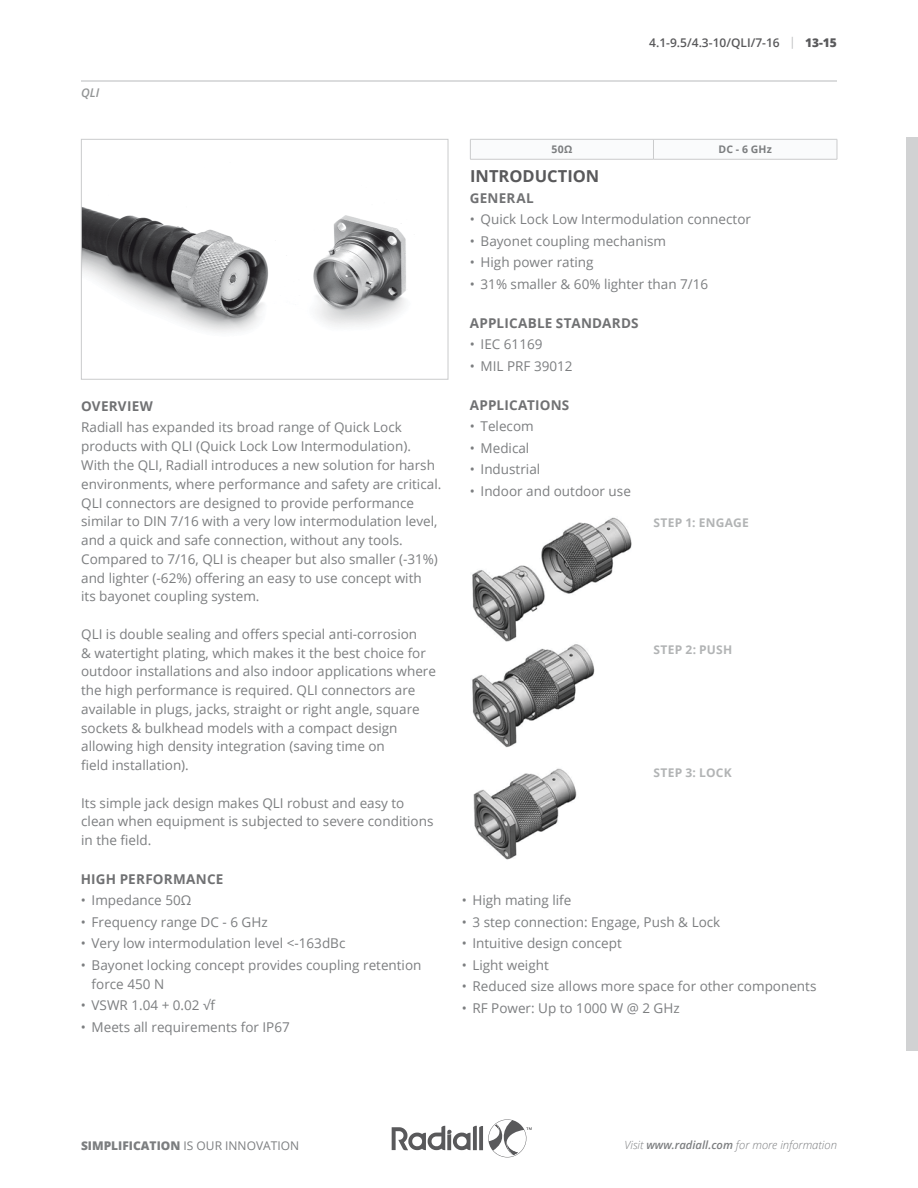
<style>
.page{position:relative;width:918px;height:1188px;background:#fff}
.page>*{position:absolute;margin:0;border:0;box-sizing:border-box;transform-origin:0 0}
.t1{font:700 16.5px "Open Sans";color:#59595b}
.t2{font:13.5px/18.8px "Open Sans";color:#7c7e80}
.t3{font:700 13.5px "Open Sans";letter-spacing:.015em;color:#707173}
.t4{font:700 12px "Open Sans";letter-spacing:.025em;color:#b2b4b5}
.t5{font:600 12px "Open Sans";color:#59595b}
.t6{font:12px "Open Sans";color:#7c7e80}
.t7{font:italic 600 12px "Open Sans";color:#929495}
.t8{font:italic 300 11.25px "Open Sans";color:#7c7e80}
.t9{font:700 10.5px "Open Sans";letter-spacing:.025em;color:#7c7e80}
.s1{font-weight:400;color:#bcbdbf}
.s2{font-weight:800}
.s3{font-weight:600}
</style>
<div class="page">
<div style="left:906px;top:137px;width:12px;height:913px;background:#d1d2d3"></div>
<svg style="left:392px;top:1119px;width:140px;height:38px"></svg>
<hr style="left:81px;top:80px;width:756px;height:2px;background:#d0d1d3">
<svg style="left:470px;top:139px;width:368px;height:20px"></svg>
<hr style="left:470px;top:159px;width:183px;height:1px;background:#cacbcc">
<hr style="left:653px;top:159px;width:184px;height:1px;background:#cacbcc">
<img style="left:83px;top:207px;width:323px;height:125px">
<div style="left:81px;top:139px;width:367px;height:240px;border:1px solid #cacbcc"></div>
<img style="left:472px;top:517px;width:160px;height:343px">
<p class="t7" style="left:81px;top:85px;width:20px">QLI</p>
<p class="t3" style="left:81px;top:397px;width:73px">OVERVIEW</p>
<p class="t2" style="left:81px;top:418px;width:360px">Radiall has expanded its broad range of Quick Lock products with QLI (Quick Lock Low Intermodulation).<br>With the QLI, Radiall introduces a new solution for harsh environments, where performance and safety are critical.<br>QLI connectors are designed to provide performance similar to DIN 7/16 with a very low intermodulation level, and a quick and safe connection, without any tools.<br>Compared to 7/16, QLI is cheaper but also smaller (-31%) and lighter (-62%) offering an easy to use concept with its bayonet coupling system.</p>
<p class="t2" style="left:81px;top:624px;width:356px">QLI is double sealing and offers special anti-corrosion<br>&amp; watertight plating, which makes it the best choice for outdoor installations and also indoor applications where the high performance is required. QLI connectors are available in plugs, jacks, straight or right angle, square sockets &amp; bulkhead models with a compact design allowing high density integration (saving time on<br>field installation).</p>
<p class="t2" style="left:81px;top:793px;width:354px">Its simple jack design makes QLI robust and easy to clean when equipment is subjected to severe conditions in the field.</p>
<p class="t3" style="left:81px;top:870px;width:144px">HIGH PERFORMANCE</p>
<p class="t2" style="left:81px;top:891px;width:112px">• Impedance 50Ω</p>
<p class="t2" style="left:81px;top:912px;width:188px">• Frequency range DC - 6 GHz</p>
<p class="t2" style="left:81px;top:934px;width:266px">• Very low intermodulation level &lt;-163dBc</p>
<p class="t2" style="left:92px;top:955px;width:331px;text-indent:-11px">• Bayonet locking concept provides coupling retention force 450 N</p>
<p class="t2" style="left:81px;top:995px;width:136px">• VSWR 1.04 + 0.02 √f</p>
<p class="t2" style="left:81px;top:1017px;width:211px">• Meets all requirements for IP67</p>
<p class="t5" style="left:649px;top:34px;width:189px">4.1-9.5/4.3-10/QLI/7-16 <span class="s1">|</span> <span class="s2">13-15</span></p>
<p class="t9" style="left:551px;top:142px;width:23px">50Ω</p>
<p class="t9" style="left:718px;top:142px;width:55px">DC - 6 GHz</p>
<p class="t1" style="left:470px;top:164px;width:131px">INTRODUCTION</p>
<p class="t3" style="left:470px;top:189px;width:65px">GENERAL</p>
<p class="t2" style="left:470px;top:210px;width:283px">• Quick Lock Low Intermodulation connector</p>
<p class="t2" style="left:470px;top:231px;width:198px">• Bayonet coupling mechanism</p>
<p class="t2" style="left:470px;top:253px;width:125px">• High power rating</p>
<p class="t2" style="left:470px;top:274px;width:240px">• 31% smaller &amp; 60% lighter than 7/16</p>
<p class="t3" style="left:470px;top:313px;width:170px">APPLICABLE STANDARDS</p>
<p class="t2" style="left:470px;top:335px;width:74px">• IEC 61169</p>
<p class="t2" style="left:470px;top:356px;width:104px">• MIL PRF 39012</p>
<p class="t3" style="left:470px;top:395px;width:101px">APPLICATIONS</p>
<p class="t2" style="left:470px;top:417px;width:65px">• Telecom</p>
<p class="t2" style="left:470px;top:438px;width:61px">• Medical</p>
<p class="t2" style="left:470px;top:459px;width:72px">• Industrial</p>
<p class="t2" style="left:470px;top:481px;width:163px">• Indoor and outdoor use</p>
<p class="t4" style="left:653px;top:514px;width:97px">STEP 1: ENGAGE</p>
<p class="t4" style="left:653px;top:641px;width:80px">STEP 2: PUSH</p>
<p class="t4" style="left:653px;top:764px;width:80px">STEP 3: LOCK</p>
<p class="t2" style="left:462px;top:891px;width:111px">• High mating life</p>
<p class="t2" style="left:462px;top:912px;width:260px">• 3 step connection: Engage, Push &amp; Lock</p>
<p class="t2" style="left:462px;top:934px;width:162px">• Intuitive design concept</p>
<p class="t2" style="left:462px;top:955px;width:89px">• Light weight</p>
<p class="t2" style="left:462px;top:977px;width:356px">• Reduced size allows more space for other components</p>
<p class="t2" style="left:462px;top:998px;width:220px">• RF Power: Up to 1000 W @ 2 GHz</p>
<p class="t6" style="left:81px;top:1138px;width:220px"><span class="s2">SIMPLIFICATION</span> IS OUR INNOVATION</p>
<p class="t8" style="left:624px;top:1137px;width:214px">Visit <span class="s3">www.radiall.com</span> for more information</p>
</div>
